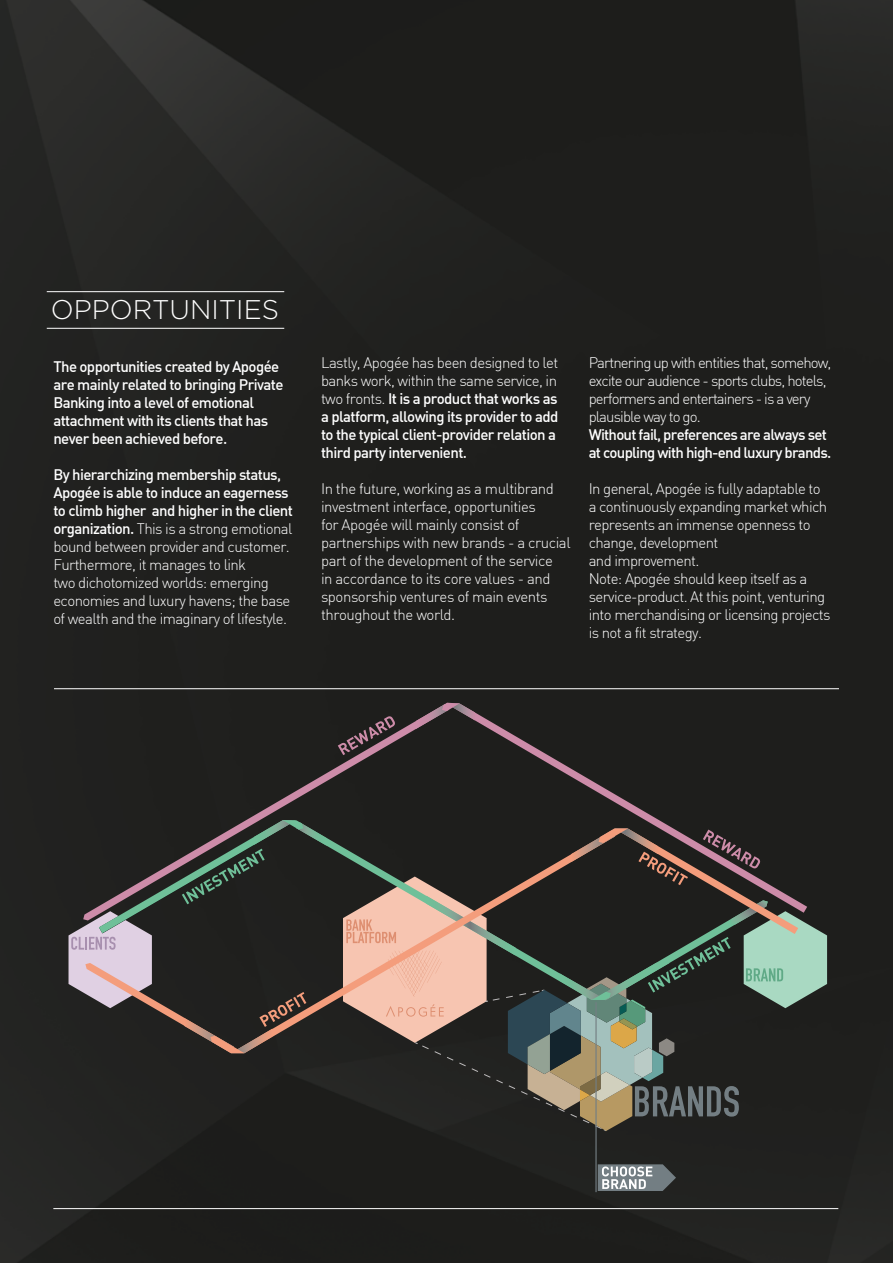
<style>
.page{position:relative;width:893px;height:1263px;background:#fff}
.page>*{position:absolute;margin:0;border:0;box-sizing:border-box;transform-origin:0 0}
.t1{font:300 27px "Gotham";color:#fff}
.t2{font:300 15px/18px "DIN";letter-spacing:-.04em;color:#fff}
.t3{font:15px/18px "DIN Medium Alternate";letter-spacing:-.04em;color:#fff}
.t4{font:300 15px/18px "DIN Alternate";letter-spacing:-.03em;color:#fff}
.t5{font:300 15px/18px "DIN Alternate";letter-spacing:-.06em;color:#fff}
.s1{font-family:"DIN Medium Alternate";font-weight:400}
.s2{font-family:"DIN";font-weight:300}
</style>
<div class="page">
<img style="left:0;top:0;width:893px;height:1263px">
<hr style="left:47px;top:328px;width:237px;height:1px;background:#fff">
<hr style="left:47px;top:291px;width:237px;height:1px;background:#fff">
<hr style="left:54px;top:688px;width:785px;height:1px;background:#fff">
<hr style="left:53px;top:1208px;width:785px;height:1px;background:#fff">
<div style="left:83px;top:704px;width:363px;height:118px;background:#1f1f1d"></div>
<div style="left:446px;top:703px;width:361px;height:125px;background:#1e1e1c"></div>
<div style="left:327px;top:822px;width:278px;height:8px;background:#1e1e1c"></div>
<hr style="left:595px;top:1002px;width:2px;height:190px;background:#737e83">
<svg style="left:598px;top:1164px;width:78px;height:27px;background:#8a9194"></svg>
<svg style="left:338px;top:716px;width:57px;height:39px;background:#4c3b41"></svg>
<svg style="left:327px;top:830px;width:16px;height:223px;background:#2a2925"></svg>
<svg style="left:69px;top:820px;width:258px;height:233px;background:#3f3c3b"></svg>
<svg style="left:343px;top:828px;width:484px;height:303px;background:#514d46"></svg>
<svg style="left:416px;top:703px;width:59px;height:26px;background:#4c3f44"></svg>
<h1 class="t1" style="left:51px;top:292px;width:230px">OPPORTUNITIES</h1>
<p class="t3" style="left:53px;top:357px;width:232px">The opportunities created by Apogée are mainly related to bringing Private Banking into a level of emotional attachment with its clients that has never been achieved before.</p>
<p class="t3" style="left:53px;top:465px;width:241px">By hierarchizing membership status,<br>Apogée is able to induce an eagerness to climb higher and higher in the client</p>
<p class="t2" style="left:53px;top:520px;width:241px"><span class="s1">organization.</span> This is a strong emotional bound between provider and customer.<br>Furthermore, it manages to link<br>two dichotomized worlds: emerging economies and luxury havens; the base of wealth and the imaginary of lifestyle.</p>
<p class="t2" style="left:321px;top:354px;width:239px">Lastly, Apogée has been designed to let banks work, within the same service, in</p>
<p class="t3" style="left:321px;top:389px;width:239px"><span class="s2">two fronts.</span> It is a product that works as a platform, allowing its provider to add to the typical client-provider relation a third party intervenient.</p>
<p class="t4" style="left:321px;top:480px;width:251px">In the future, working as a multibrand investment interface, opportunities<br>for Apogée will mainly consist of partnerships with new brands - a crucial part of the development of the service<br>in accordance to its core values - and sponsorship ventures of main events throughout the world.</p>
<p class="t5" style="left:589px;top:354px;width:244px">Partnering up with entities that, somehow, excite our audience - sports clubs, hotels, performers and entertainers - is a very plausible way to go.</p>
<p class="t3" style="left:589px;top:425px;width:244px">Without fail, preferences are always set at coupling with high-end luxury brands.</p>
<p class="t2" style="left:589px;top:480px;width:243px">In general, Apogée is fully adaptable to a continuously expanding market which represents an immense openness to change, development<br>and improvement.<br>Note: Apogée should keep itself as a service-product. At this point, venturing into merchandising or licensing projects is not a fit strategy.</p>
</div>
